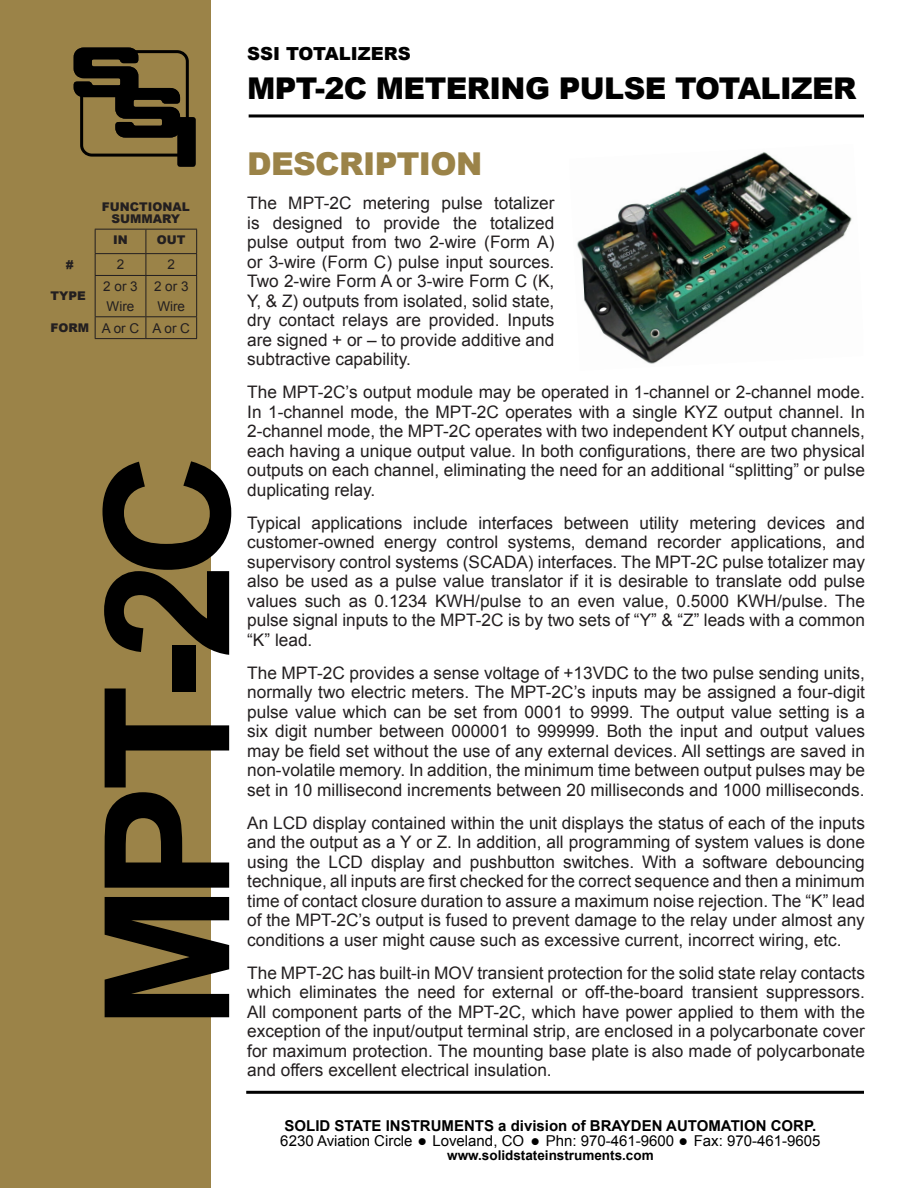
<style>
.page{position:relative;width:918px;height:1188px;background:#fff}
.page>*{position:absolute;margin:0;border:0;box-sizing:border-box;transform-origin:0 0}
.Body_Copy{font:700 174px "Arial";color:#000}
.Product_Name{font:900 31.5px "Arial";letter-spacing:-.02em;color:#9b8348}
.Product_Name-2{font:900 30px "Arial";letter-spacing:-.02em;color:#000}
.Title_Header{font:900 18px "Arial";color:#000}
.Body_Copy-2{font:17.25px/19.5px "Arial";color:#231f20;text-align:justify}
.t1{font:15px/15px "Arial";color:#000}
.t2{font:700 13.5px "Arial";color:#000}
.Body_Copy-3{font:13.5px/19.5px "Arial";color:#231f20}
.Category_Header{font:900 12px/12px "Arial";color:#231f20;text-align:center}
.s1{font-weight:700}
</style>
<div class="page">
<div style="left:0;top:0;width:211px;height:1188px;background:#9b8348"></div>
<svg style="left:73px;top:47px;width:123px;height:120px"></svg>
<hr style="left:249px;top:114px;width:615px;height:3px;background:#000">
<hr style="left:246px;top:1091px;width:618px;height:3px;background:#000">
<hr style="left:95px;top:229px;width:51px;height:1px;background:#231f20">
<hr style="left:146px;top:229px;width:51px;height:1px;background:#231f20">
<hr style="left:95px;top:253px;width:51px;height:1px;background:#231f20">
<svg style="left:95px;top:230px;width:1px;height:45px"></svg>
<hr style="left:146px;top:253px;width:51px;height:1px;background:#231f20">
<svg style="left:146px;top:230px;width:1px;height:45px"></svg>
<svg style="left:196px;top:230px;width:1px;height:45px"></svg>
<hr style="left:95px;top:275px;width:51px;height:1px;background:#231f20">
<hr style="left:95px;top:276px;width:1px;height:40px;background:#231f20">
<hr style="left:146px;top:275px;width:51px;height:1px;background:#231f20">
<hr style="left:146px;top:276px;width:1px;height:40px;background:#231f20">
<hr style="left:196px;top:276px;width:1px;height:40px;background:#231f20">
<hr style="left:95px;top:316px;width:51px;height:1px;background:#231f20">
<svg style="left:95px;top:317px;width:1px;height:21px"></svg>
<hr style="left:146px;top:316px;width:51px;height:1px;background:#231f20">
<svg style="left:146px;top:317px;width:1px;height:21px"></svg>
<svg style="left:196px;top:317px;width:1px;height:21px"></svg>
<hr style="left:95px;top:338px;width:51px;height:1px;background:#231f20">
<hr style="left:146px;top:338px;width:51px;height:1px;background:#231f20">
<img style="left:577px;top:152px;width:275px;height:212px">
<p class="Title_Header" style="left:247px;top:41px;width:165px">SSI TOTALIZERS</p>
<p class="Product_Name-2" style="left:247px;top:67px;width:611px">MPT-2C METERING PULSE TOTALIZER</p>
<p class="Category_Header" style="left:102px;top:200px;width:89px">FUNCTIONAL<br>SUMMARY</p>
<p class="Category_Header" style="left:113px;top:233px;width:16px">IN</p>
<p class="Category_Header" style="left:157px;top:233px;width:30px">OUT</p>
<p class="Category_Header" style="left:66px;top:258px;width:9px">#</p>
<p class="Body_Copy-3" style="left:117px;top:255px;width:9px">2</p>
<p class="Body_Copy-3" style="left:168px;top:255px;width:9px">2</p>
<p class="Category_Header" style="left:50px;top:290px;width:37px">TYPE</p>
<p class="Body_Copy-3" style="left:103px;top:277px;width:36px">2 or 3<br>Wire</p>
<p class="Body_Copy-3" style="left:154px;top:277px;width:36px">2 or 3<br>Wire</p>
<p class="Category_Header" style="left:50px;top:321px;width:40px">FORM</p>
<p class="Body_Copy-3" style="left:102px;top:318px;width:39px">A or C</p>
<p class="Body_Copy-3" style="left:153px;top:318px;width:39px">A or C</p>
<p class="Body_Copy" style="left:52px;top:1030px;width:579px;rotate:-90deg">MPT-2C</p>
<p class="Product_Name" style="left:247px;top:141px;width:237px">DESCRIPTION</p>
<p class="Body_Copy-2" style="left:247px;top:193px;width:309px">The MPT-2C metering pulse totalizer is designed to provide the totalized pulse output from two 2-wire (Form A) or 3-wire (Form C) pulse input sources.<br>Two 2-wire Form A or 3-wire Form C (K, Y, &amp; Z) outputs from isolated, solid state, dry contact relays are provided. Inputs are signed + or – to provide additive and subtractive capability.</p>
<p class="Body_Copy-2" style="left:247px;top:382px;width:619px">The MPT-2C’s output module may be operated in 1-channel or 2-channel mode.<br>In 1-channel mode, the MPT-2C operates with a single KYZ output channel. In 2-channel mode, the MPT-2C operates with two independent KY output channels, each having a unique output value. In both configurations, there are two physical outputs on each channel, eliminating the need for an additional “splitting” or pulse duplicating relay.</p>
<p class="Body_Copy-2" style="left:247px;top:513px;width:619px">Typical applications include interfaces between utility metering devices and customer-owned energy control systems, demand recorder applications, and supervisory control systems (SCADA) interfaces. The MPT-2C pulse totalizer may also be used as a pulse value translator if it is desirable to translate odd pulse values such as 0.1234 KWH/pulse to an even value, 0.5000 KWH/pulse. The pulse signal inputs to the MPT-2C is by two sets of “Y” &amp; “Z” leads with a common “K” lead.</p>
<p class="Body_Copy-2" style="left:247px;top:663px;width:619px">The MPT-2C provides a sense voltage of +13VDC to the two pulse sending units, normally two electric meters. The MPT-2C’s inputs may be assigned a four-digit pulse value which can be set from 0001 to 9999. The output value setting is a six digit number between 000001 to 999999. Both the input and output values may be field set without the use of any external devices. All settings are saved in non-volatile memory. In addition, the minimum time between output pulses may be set in 10 millisecond increments between 20 milliseconds and 1000 milliseconds.</p>
<p class="Body_Copy-2" style="left:247px;top:813px;width:619px">An LCD display contained within the unit displays the status of each of the inputs and the output as a Y or Z. In addition, all programming of system values is done using the LCD display and pushbutton switches. With a software debouncing technique, all inputs are first checked for the correct sequence and then a minimum time of contact closure duration to assure a maximum noise rejection. The “K” lead of the MPT-2C’s output is fused to prevent damage to the relay under almost any conditions a user might cause such as excessive current, incorrect wiring, etc.</p>
<p class="Body_Copy-2" style="left:247px;top:963px;width:619px">The MPT-2C has built-in MOV transient protection for the solid state relay contacts which eliminates the need for external or off-the-board transient suppressors.<br>All component parts of the MPT-2C, which have power applied to them with the exception of the input/output terminal strip, are enclosed in a polycarbonate cover for maximum protection. The mounting base plate is also made of polycarbonate and offers excellent electrical insulation.</p>
<p class="t1" style="left:280px;top:1119px;width:542px"><span class="s1">SOLID STATE INSTRUMENTS a division of BRAYDEN AUTOMATION CORP.<br></span>6230 Aviation Circle ● Loveland, CO ● Phn: 970-461-9600 ● Fax: 970-461-9605</p>
<p class="t2" style="left:447px;top:1146px;width:208px">www.solidstateinstruments.com</p>
</div>
